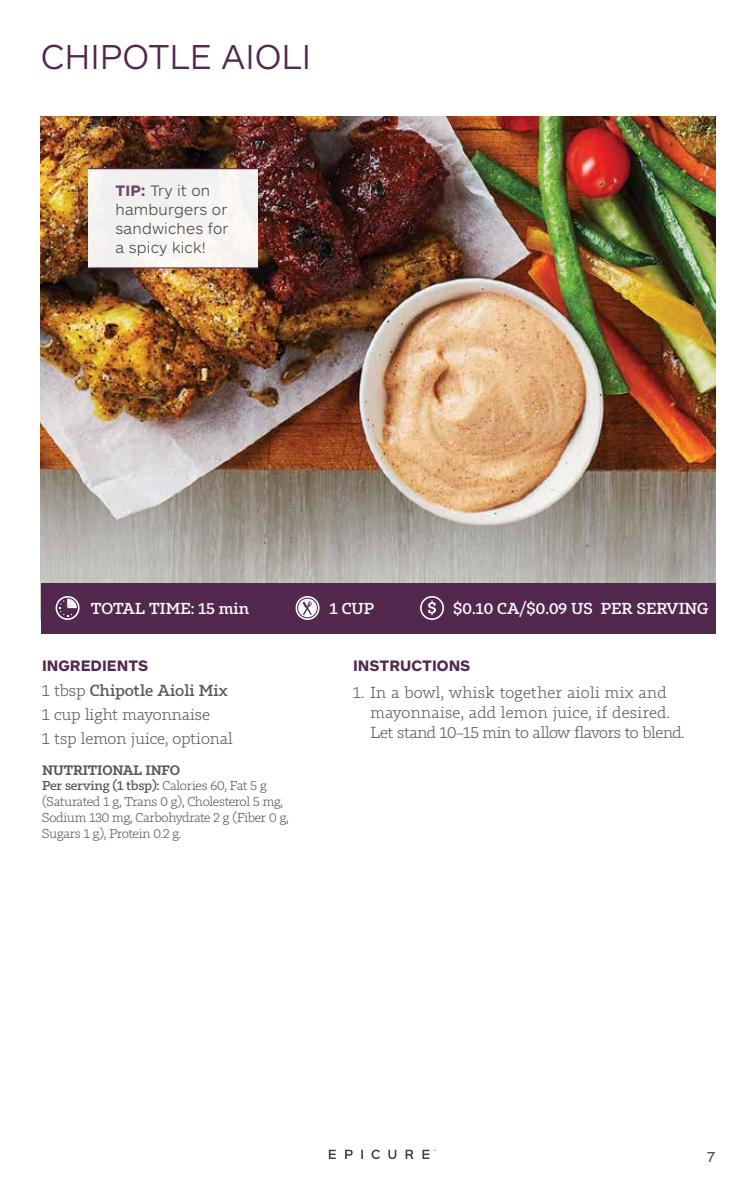
<style>
.page{position:relative;width:756px;height:1188px;background:#fff}
.page>*{position:absolute;margin:0;border:0;box-sizing:border-box;transform-origin:0 0}
.t1{font:300 36px "ARS Maquette Pro";color:#53284f}
.t2{font:300 15.75px/24.2px "Tabac Slab";color:#58595b}
.t3{font:300 15.75px/18.8px "ARS Maquette Pro";letter-spacing:.01em;color:#4d4d4f}
.t4{font:700 15.75px "ARS Maquette Pro";color:#53284f}
.t5{font:500 15.6px "Tabac Slab";color:#fff}
.t6{font:15px "ARS Maquette Pro";color:#4d4d4f}
.t7{font:600 13.5px "Tabac Slab";letter-spacing:-.01em;color:#58595b}
.t8{font:300 12.75px/15.8px "Tabac Slab";letter-spacing:-.02em;color:#58595b}
.s1{font-weight:700;color:#6d4869}
.s2{font-weight:500}
</style>
<div class="page">
<img style="left:40px;top:117px;width:676px;height:503px">
<div style="left:41px;top:583px;width:675px;height:50px;background:#53284f"></div>
<svg style="left:420px;top:596px;width:24px;height:24px"></svg>
<svg style="left:296px;top:596px;width:24px;height:24px"></svg>
<svg style="left:56px;top:596px;width:24px;height:24px"></svg>
<div style="left:89px;top:169px;width:169px;height:99px;background:#f5f2f1"></div>
<hr style="left:89px;top:168px;width:170px;height:1px;background:#53284f">
<hr style="left:89px;top:268px;width:170px;height:1px;background:#53284f">
<svg style="left:329px;top:1150px;width:7px;height:9px"></svg>
<svg style="left:345px;top:1150px;width:8px;height:9px"></svg>
<svg style="left:361px;top:1150px;width:2px;height:9px"></svg>
<svg style="left:388px;top:1150px;width:8px;height:9px"></svg>
<svg style="left:406px;top:1150px;width:7px;height:9px"></svg>
<svg style="left:423px;top:1150px;width:13px;height:9px"></svg>
<svg style="left:372px;top:1150px;width:8px;height:9px"></svg>
<h1 class="t1" style="left:41px;top:34px;width:272px">CHIPOTLE AIOLI</h1>
<p class="t3" style="left:116px;top:181px;width:115px"><span class="s1">TIP:</span> Try it on hamburgers or sandwiches for a spicy kick!</p>
<p class="t5" style="left:91px;top:599px;width:160px">TOTAL TIME: 15 min</p>
<p class="t5" style="left:330px;top:599px;width:46px">1 CUP</p>
<p class="t5" style="left:453px;top:599px;width:257px">$0.10 CA/$0.09 US PER SERVING</p>
<p class="t4" style="left:42px;top:655px;width:108px">INGREDIENTS</p>
<p class="t2" style="left:42px;top:679px;width:192px">1 tbsp <span class="s2">Chipotle Aioli Mix<br></span>1 cup light mayonnaise<br>1 tsp lemon juice, optional</p>
<p class="t7" style="left:42px;top:762px;width:139px">NUTRITIONAL INFO</p>
<p class="t8" style="left:42px;top:778px;width:248px"><span class="s2">Per serving (1 tbsp):</span> Calories 60, Fat 5 g (Saturated 1 g, Trans 0 g), Cholesterol 5 mg, Sodium 130 mg, Carbohydrate 2 g (Fiber 0 g, Sugars 1 g), Protein 0.2 g.</p>
<p class="t4" style="left:353px;top:655px;width:119px">INSTRUCTIONS</p>
<p class="t2" style="left:370px;top:682px;width:316px;line-height:20.2px;text-indent:-17px">1. In a bowl, whisk together aioli mix and mayonnaise, add lemon juice, if desired.<br>Let stand 10–15 min to allow flavors to blend.</p>
<p class="t6" style="left:707px;top:1147px;width:10px">7</p>
</div>
